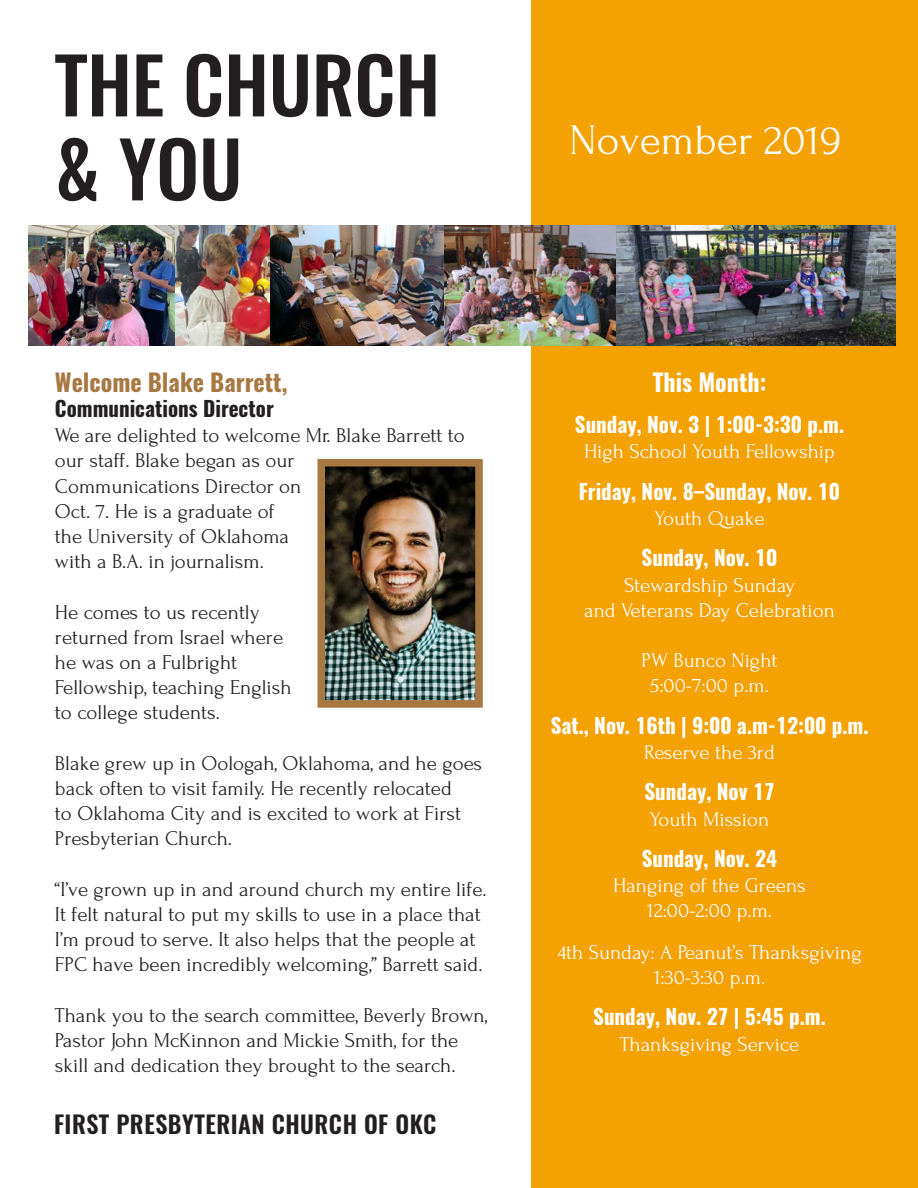
<style>
.page{position:relative;width:918px;height:1188px;background:#fff}
.page>*{position:absolute;margin:0;border:0;box-sizing:border-box;transform-origin:0 0}
.t1{font:500 76.5px/84px "Oswald";color:#231f20}
.t2{font:43.5px "Forum";color:#fff}
.t3{font:600 24px "Oswald";letter-spacing:.02em;color:#231f20}
.t4{font:700 24px "Oswald";color:#a87843}
.t5{font:700 24px "Oswald";color:#fff}
.t6{font:21px/25.2px "Forum";color:#231f20}
.t7{font:21px/25.2px "Forum";color:#fff;text-align:center}
.t8{font:700 21px "Oswald";color:#fff}
.t9{font:700 21px "Oswald";color:#231f20}
</style>
<div class="page">
<div style="left:531px;top:0;width:387px;height:1188px;background:#f4a104"></div>
<img style="left:28px;top:225px;width:867px;height:121px">
<img style="left:327px;top:468px;width:147px;height:231px">
<div style="left:318px;top:459px;width:165px;height:249px;border:8px solid #a87843"></div>
<p class="t1" style="left:55px;top:45px;width:387px">THE CHURCH &amp; YOU</p>
<p class="t2" style="left:569px;top:117px;width:273px">November 2019</p>
<p class="t4" style="left:55px;top:365px;width:234px">Welcome Blake Barrett,</p>
<p class="t9" style="left:55px;top:394px;width:220px">Communications Director</p>
<p class="t6" style="left:55px;top:423px;width:411px">We are delighted to welcome Mr. Blake Barrett to our staff. Blake began as our<br>Communications Director on<br>Oct. 7. He is a graduate of<br>the University of Oklahoma<br>with a B.A. in journalism.</p>
<p class="t6" style="left:55px;top:600px;width:238px">He comes to us recently returned from Israel where he was on a Fulbright<br>Fellowship, teaching English to college students.</p>
<p class="t6" style="left:55px;top:751px;width:429px">Blake grew up in Oologah, Oklahoma, and he goes back often to visit family. He recently relocated<br>to Oklahoma City and is excited to work at First Presbyterian Church.</p>
<p class="t6" style="left:55px;top:877px;width:433px">“I’ve grown up in and around church my entire life.<br>It felt natural to put my skills to use in a place that I’m proud to serve. It also helps that the people at FPC have been incredibly welcoming,” Barrett said.</p>
<p class="t6" style="left:55px;top:1003px;width:434px">Thank you to the search committee, Beverly Brown,<br>Pastor John McKinnon and Mickie Smith, for the skill and dedication they brought to the search.</p>
<p class="t3" style="left:54px;top:1108px;width:384px">FIRST PRESBYTERIAN CHURCH OF OKC</p>
<p class="t5" style="left:653px;top:365px;width:115px">This Month:</p>
<p class="t8" style="left:575px;top:410px;width:271px">Sunday, Nov. 3 | 1:00-3:30 p.m.</p>
<p class="t7" style="left:584px;top:439px;width:252px">High School Youth Fellowship</p>
<p class="t8" style="left:579px;top:477px;width:263px">Friday, Nov. 8–Sunday, Nov. 10</p>
<p class="t7" style="left:655px;top:506px;width:111px">Youth Quake</p>
<p class="t8" style="left:642px;top:543px;width:137px">Sunday, Nov. 10</p>
<p class="t7" style="left:624px;top:573px;width:173px">Stewardship Sunday</p>
<p class="t7" style="left:584px;top:598px;width:252px">and Veterans Day Celebration</p>
<p class="t7" style="left:642px;top:648px;width:137px">PW Bunco Night</p>
<p class="t7" style="left:650px;top:673px;width:120px">5:00-7:00 p.m.</p>
<p class="t8" style="left:551px;top:711px;width:319px">Sat., Nov. 16th | 9:00 a.m-12:00 p.m.</p>
<p class="t7" style="left:644px;top:740px;width:132px">Reserve the 3rd</p>
<p class="t8" style="left:645px;top:777px;width:132px">Sunday, Nov 17</p>
<p class="t7" style="left:650px;top:807px;width:121px">Youth Mission</p>
<p class="t8" style="left:642px;top:844px;width:137px">Sunday, Nov. 24</p>
<p class="t7" style="left:613px;top:873px;width:194px">Hanging of the Greens</p>
<p class="t7" style="left:647px;top:898px;width:127px">12:00-2:00 p.m.</p>
<p class="t7" style="left:557px;top:940px;width:306px">4th Sunday: A Peanut’s Thanksgiving<br>1:30-3:30 p.m.</p>
<p class="t8" style="left:593px;top:1002px;width:234px">Sunday, Nov. 27 | 5:45 p.m.</p>
<p class="t7" style="left:620px;top:1032px;width:181px">Thanksgiving Service</p>
</div>
